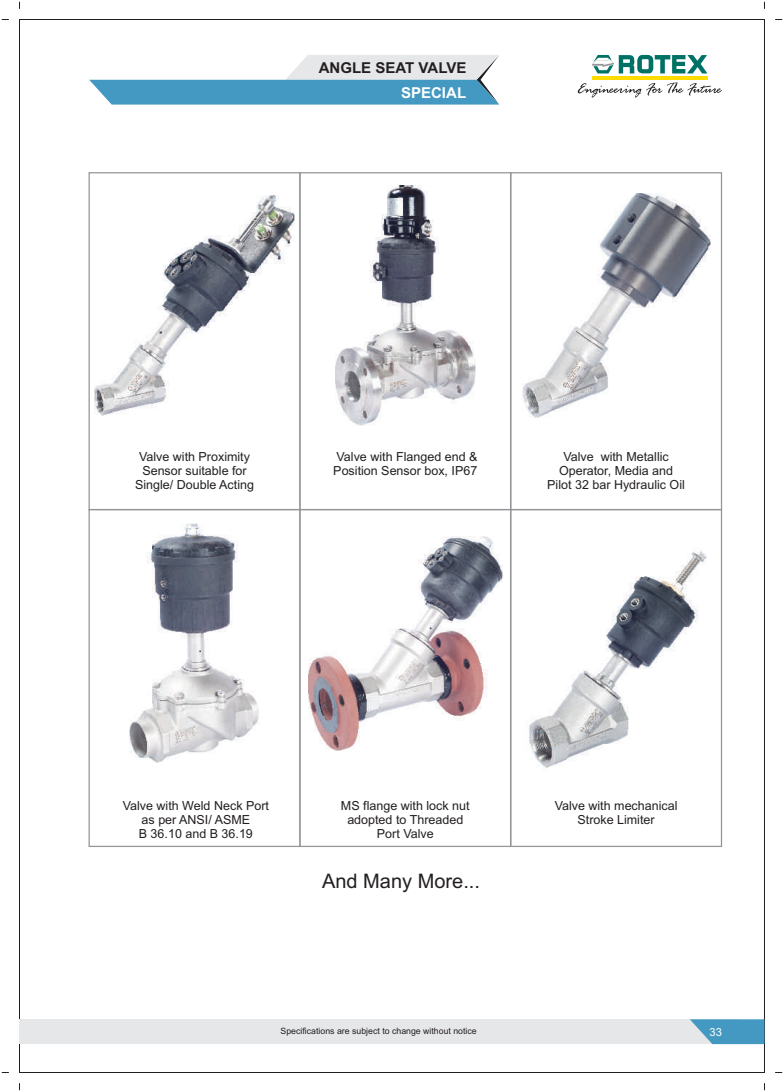
<style>
.page{position:relative;width:784px;height:1092px;background:#fff}
.page>*{position:absolute;margin:0;border:0;box-sizing:border-box;transform-origin:0 0}
.t1{font:20px "Arial";color:#231f20}
.t2{font:700 15px "Arial";color:#231f20}
.t3{font:700 15px "Arial";color:#fff}
.t4{font:12.5px/14px "Arial";color:#231f20;text-align:center}
.t5{font:11.25px "Arial";color:#fff}
.t6{font:8.75px "Arial";color:#231f20}
</style>
<div class="page">
<div style="left:509px;top:172px;width:212px;height:338px;border:1px solid #939598"></div>
<div style="left:88px;top:172px;width:212px;height:338px;border:1px solid #939598"></div>
<img style="left:95px;top:196px;width:199px;height:219px">
<img style="left:335px;top:186px;width:140px;height:239px">
<img style="left:522px;top:193px;width:187px;height:225px">
<div style="left:88px;top:509px;width:212px;height:338px;border:1px solid #939598"></div>
<div style="left:299px;top:509px;width:212px;height:338px;border:1px solid #939598"></div>
<div style="left:509px;top:509px;width:212px;height:338px;border:1px solid #939598"></div>
<img style="left:129px;top:523px;width:130px;height:239px">
<img style="left:308px;top:536px;width:193px;height:214px">
<svg style="left:89px;top:55px;width:410px;height:50px"></svg>
<hr style="left:592px;top:76px;width:115px;height:4px;background:#ffdc01">
<svg style="left:577px;top:82px;width:144px;height:16px"></svg>
<svg style="left:592px;top:55px;width:115px;height:19px"></svg>
<div style="left:19px;top:1019px;width:718px;height:25px;background:#e6e7e9"></div>
<svg style="left:690px;top:1019px;width:74px;height:25px;background:#5da5c8"></svg>
<img style="left:529px;top:551px;width:177px;height:217px">
<p class="t2" style="left:318px;top:62px;width:149px">ANGLE SEAT VALVE</p>
<p class="t3" style="left:401px;top:87px;width:67px">SPECIAL</p>
<p class="t4" style="left:135px;top:450px;width:120px">Valve with Proximity<br>Sensor suitable for<br>Single/ Double Acting</p>
<p class="t4" style="left:333px;top:450px;width:146px;text-align:left">Valve with Flanged end &amp;<br>Position Sensor box, IP67</p>
<p class="t4" style="left:547px;top:450px;width:139px">Valve with Metallic<br>Operator, Media and<br>Pilot 32 bar Hydraulic Oil</p>
<p class="t4" style="left:123px;top:799px;width:148px">Valve with Weld Neck Port as per ANSI/ ASME<br>B 36.10 and B 36.19</p>
<p class="t4" style="left:341px;top:799px;width:130px">MS flange with lock nut adopted to Threaded<br>Port Valve</p>
<p class="t4" style="left:554px;top:799px;width:124px">Valve with mechanical<br>Stroke Limiter</p>
<p class="t1" style="left:322px;top:873px;width:159px">And Many More...</p>
<p class="t6" style="left:280px;top:1027px;width:197px">Specifications are subject to change without notice</p>
<p class="t5" style="left:709px;top:1027px;width:14px">33</p>
</div>
